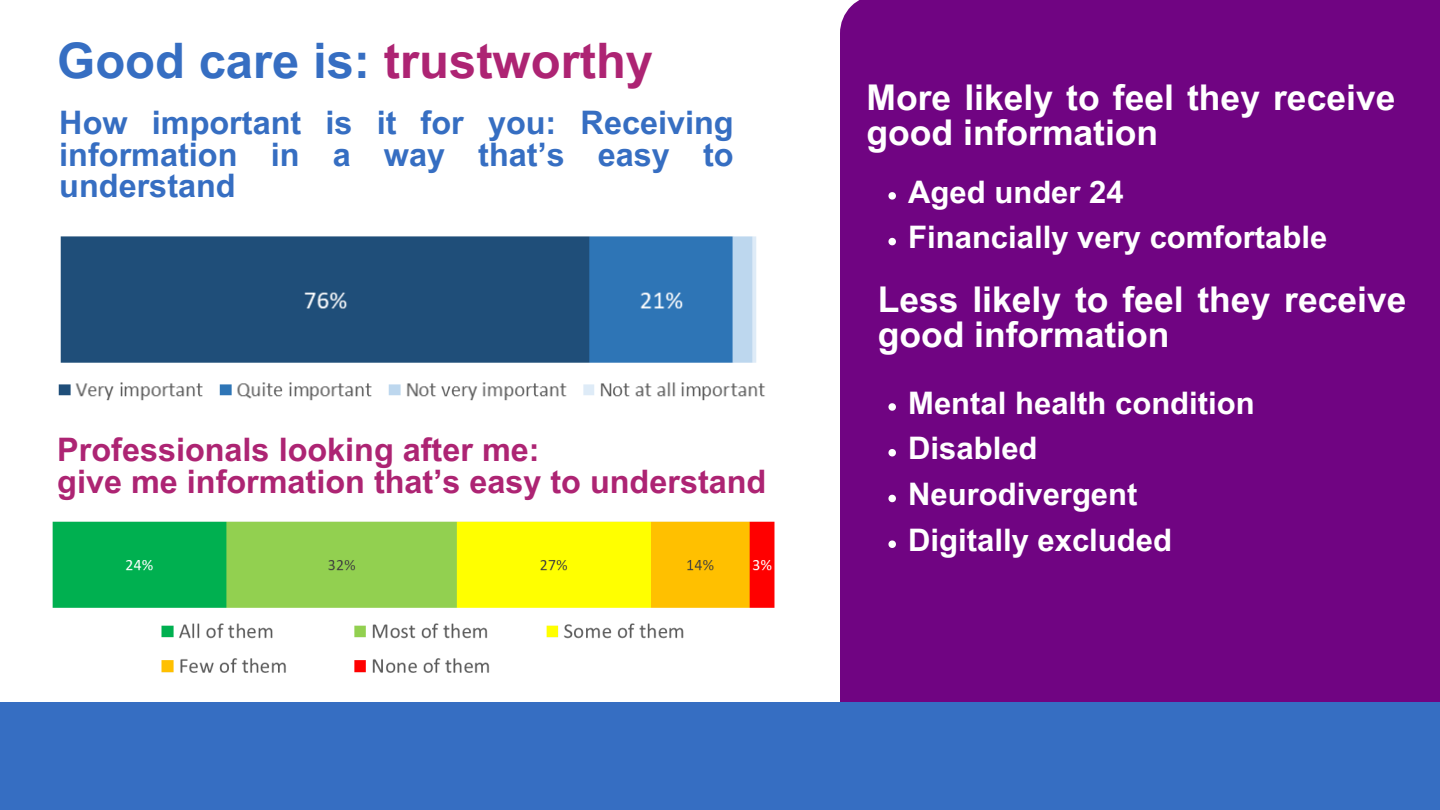
<style>
.page{position:relative;width:1440px;height:810px;background:#fff}
.page>*{position:absolute;margin:0;border:0;box-sizing:border-box;transform-origin:0 0}
.t1{font:700 49px "Arial MT Pro";color:#366ec2}
.t2{font:700 35.5px/35.3px "Arial MT Pro";color:#fff}
.t3{font:700 32.4px/31.8px "Arial MT Pro";color:#366ec2;text-align:justify}
.t4{font:700 32.4px "Arial MT Pro";color:#ad2473}
.t5{font:700 31px "Arial MT Pro";color:#fff}
.s1{color:#ad2473}
</style>
<div class="page">
<div style="left:840px;top:0;width:600px;height:703px;background:#700482"></div>
<div style="left:0;top:703px;width:1440px;height:107px;background:#366ec2"></div>
<img style="left:58px;top:236px;width:707px;height:165px">
<img style="left:39px;top:443px;width:894px;height:260px">
<svg style="left:888px;top:403px;width:8px;height:8px"></svg>
<svg style="left:888px;top:449px;width:8px;height:7px"></svg>
<svg style="left:888px;top:495px;width:8px;height:7px"></svg>
<svg style="left:888px;top:540px;width:8px;height:8px"></svg>
<svg style="left:888px;top:192px;width:8px;height:8px"></svg>
<svg style="left:888px;top:238px;width:8px;height:7px"></svg>
<p class="t1" style="left:57px;top:43px;width:597px">Good care is: <span class="s1">trustworthy</span></p>
<p class="t3" style="left:59px;top:110px;width:676px">How important is it for you: Receiving information in a way that’s easy to understand</p>
<p class="t4" style="left:57px;top:437px;width:484px">Professionals looking after me:</p>
<p class="t4" style="left:57px;top:470px;width:711px">give me information that’s easy to understand</p>
<p class="t2" style="left:867px;top:84px;width:530px">More likely to feel they receive good information</p>
<p class="t5" style="left:908px;top:180px;width:217px">Aged under 24</p>
<p class="t5" style="left:908px;top:226px;width:421px">Financially very comfortable</p>
<p class="t2" style="left:878px;top:287px;width:530px">Less likely to feel they receive good information</p>
<p class="t5" style="left:908px;top:391px;width:348px">Mental health condition</p>
<p class="t5" style="left:908px;top:437px;width:131px">Disabled</p>
<p class="t5" style="left:908px;top:483px;width:231px">Neurodivergent</p>
<p class="t5" style="left:908px;top:528px;width:265px">Digitally excluded</p>
</div>
